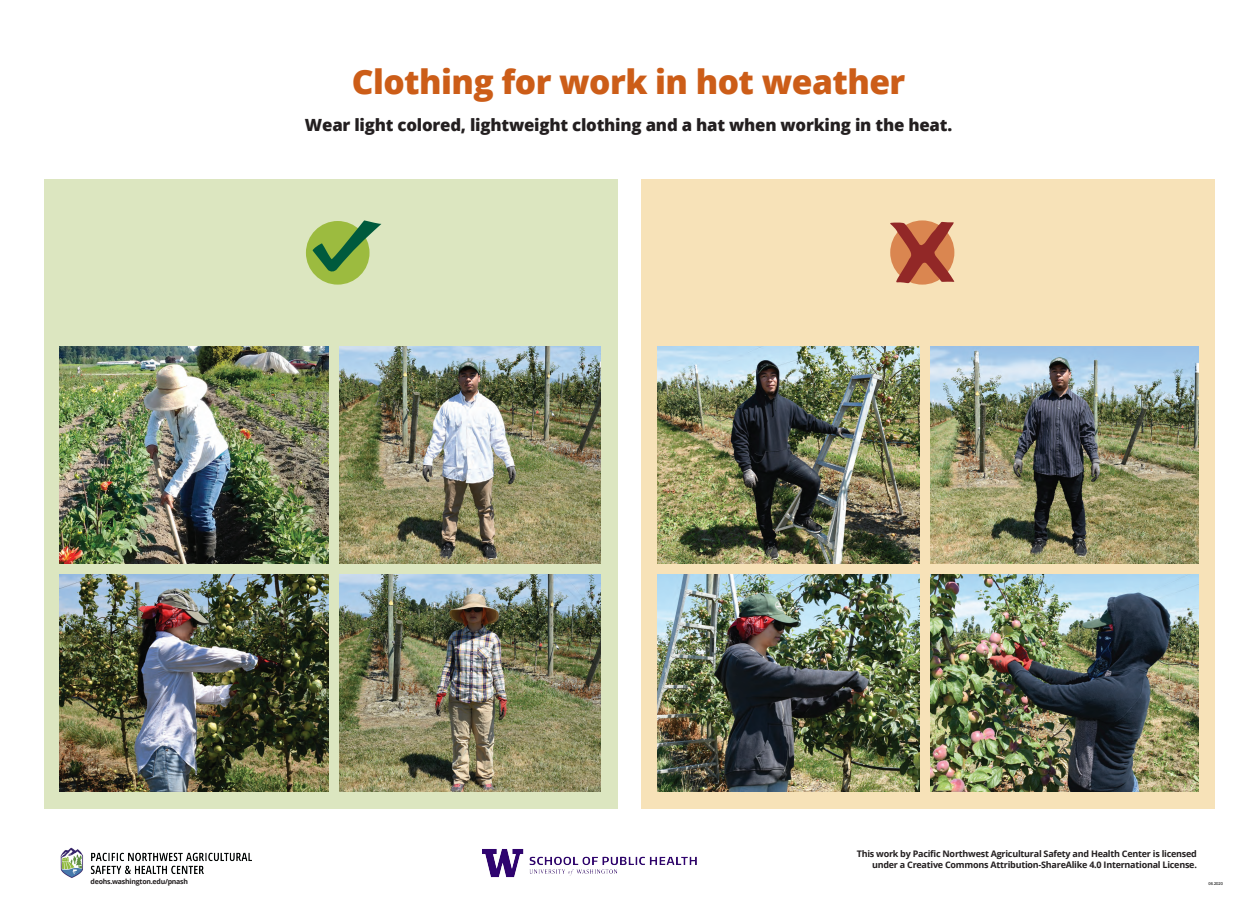
<style>
.page{position:relative;width:1259px;height:899px;background:#fff}
.page>*{position:absolute;margin:0;border:0;box-sizing:border-box;transform-origin:0 0}
.t1{font:800 33.6px "Open Sans";letter-spacing:-.015em;color:#cc5d18}
.t2{font:800 16.8px "Open Sans";letter-spacing:-.015em;color:#231f20}
.t3{font:700 9px/10.8px "Open Sans";letter-spacing:-.025em;color:#231f20;text-align:right}
.t4{font:700 7px "Open Sans";letter-spacing:-.035em;color:#231f20}
.t5{font:4px "Arial";color:#000}
</style>
<div class="page">
<div style="left:44px;top:179px;width:574px;height:629px;background:#dce6c0"></div>
<div style="left:641px;top:179px;width:573px;height:629px;background:#f7e2b8"></div>
<svg style="left:890px;top:222px;width:64px;height:61px;background:#bd6649"></svg>
<div style="left:306px;top:221px;width:63px;height:63px;background:#9cbb3f;border-radius:50%"></div>
<svg style="left:313px;top:220px;width:68px;height:52px"></svg>
<img style="left:60px;top:574px;width:268px;height:217px">
<img style="left:657px;top:574px;width:262px;height:217px">
<img style="left:339px;top:574px;width:262px;height:217px">
<img style="left:930px;top:574px;width:268px;height:217px">
<img style="left:60px;top:346px;width:268px;height:217px">
<img style="left:657px;top:346px;width:262px;height:217px">
<img style="left:339px;top:346px;width:262px;height:217px">
<img style="left:930px;top:346px;width:268px;height:217px">
<img style="left:61px;top:847px;width:190px;height:31px">
<img style="left:482px;top:849px;width:215px;height:29px">
<h1 class="t1" style="left:352px;top:56px;width:555px">Clothing for work in hot weather</h1>
<h2 class="t2" style="left:305px;top:112px;width:649px">Wear light colored, lightweight clothing and a hat when working in the heat.</h2>
<p class="t3" style="left:856px;top:848px;width:342px">This work by Pacific Northwest Agricultural Safety and Health Center is licensed under a Creative Commons Attribution-ShareAlike 4.0 International License.</p>
<p class="t4" style="left:91px;top:877px;width:99px">deohs.washington.edu/pnash</p>
<p class="t5" style="left:1208px;top:880px;width:16px">06.2020</p>
</div>
